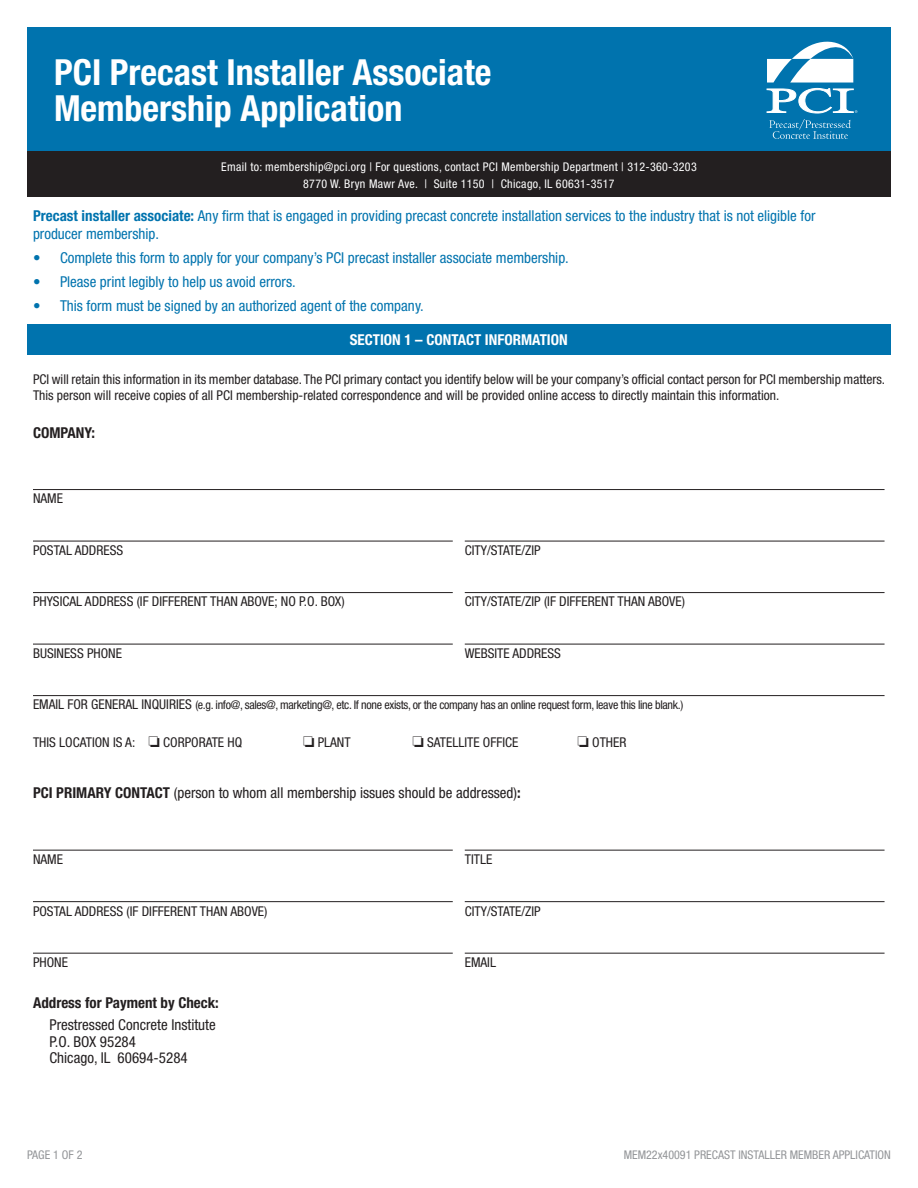
<style>
.page{position:relative;width:918px;height:1188px;background:#fff}
.page>*{position:absolute;margin:0;border:0;box-sizing:border-box;transform-origin:0 0}
.t1{font:700 condensed 36px/36px "Helvetica Neue LT Std";color:#fff}
.magenta_text{font:condensed 15px/18px "Helvetica Neue LT Std";color:#0073ae}
.form_header{font:condensed 15px "Helvetica Neue LT Std";color:#231f20}
.form_no_line{font:condensed 15px/16.5px "Helvetica Neue LT Std";color:#231f20}
.t2{font:700 condensed 15px "Helvetica Neue LT Std";color:#fff}
.form_no_line-2{font:700 condensed 15px "Helvetica Neue LT Std";color:#231f20}
.form_header-2{font:700 condensed 15px "Helvetica Neue LT Std";color:#231f20}
.form_no_line-3{font:condensed 13.5px/16.2px "Helvetica Neue LT Std";color:#231f20}
.form{font:condensed 13.5px "Helvetica Neue LT Std";color:#231f20}
.t3{font:condensed 12px/16.5px "Helvetica Neue LT Std";letter-spacing:.025em;color:#fff;text-align:center}
.form-2{font:condensed 12px "Helvetica Neue LT Std";letter-spacing:-.025em;color:#231f20}
.t4{font:condensed 12px "Helvetica Neue LT Std";color:#939598}
.s1{font-weight:700}
.s2{font-size:13.5px}
</style>
<div class="page">
<div style="left:27px;top:27px;width:864px;height:144px;background:#0073ae"></div>
<div style="left:27px;top:151px;width:864px;height:45px;background:#231f20"></div>
<svg style="left:769px;top:119px;width:82px;height:20px"></svg>
<svg style="left:767px;top:41px;width:90px;height:72px"></svg>
<div style="left:27px;top:324px;width:864px;height:31px;background:#0073ae"></div>
<hr style="left:33px;top:489px;width:852px;height:1px;background:#231f20">
<hr style="left:33px;top:541px;width:420px;height:1px;background:#231f20">
<hr style="left:465px;top:541px;width:420px;height:1px;background:#231f20">
<hr style="left:33px;top:592px;width:420px;height:1px;background:#231f20">
<hr style="left:465px;top:592px;width:420px;height:1px;background:#231f20">
<hr style="left:33px;top:644px;width:420px;height:1px;background:#231f20">
<hr style="left:465px;top:644px;width:420px;height:1px;background:#231f20">
<hr style="left:33px;top:695px;width:852px;height:1px;background:#231f20">
<hr style="left:33px;top:850px;width:420px;height:1px;background:#231f20">
<hr style="left:465px;top:850px;width:420px;height:1px;background:#231f20">
<hr style="left:33px;top:901px;width:420px;height:1px;background:#231f20">
<hr style="left:465px;top:901px;width:420px;height:1px;background:#231f20">
<hr style="left:33px;top:953px;width:420px;height:1px;background:#231f20">
<hr style="left:465px;top:953px;width:420px;height:1px;background:#231f20">
<h1 class="t1" style="left:54px;top:54px;width:439px">PCI Precast Installer Associate<br>Membership Application</h1>
<p class="t3" style="left:221px;top:159px;width:477px">Email to: membership@pci.org | For questions, contact PCI Membership Department | 312-360-3203<br>8770 W. Bryn Mawr Ave. | Suite 1150 | Chicago, IL 60631-3517</p>
<p class="magenta_text" style="left:33px;top:206px;width:784px"><span class="s1">Precast installer associate:</span> Any firm that is engaged in providing precast concrete installation services to the industry that is not eligible for producer membership.</p>
<p class="magenta_text" style="left:33px;top:248px;width:537px">• Complete this form to apply for your company’s PCI precast installer associate membership.</p>
<p class="magenta_text" style="left:33px;top:272px;width:264px">• Please print legibly to help us avoid errors.</p>
<p class="magenta_text" style="left:33px;top:296px;width:392px">• This form must be signed by an authorized agent of the company.</p>
<p class="t2" style="left:350px;top:331px;width:219px">SECTION 1 – CONTACT INFORMATION</p>
<p class="form_no_line-3" style="left:33px;top:371px;width:854px">PCI will retain this information in its member database. The PCI primary contact you identify below will be your company’s official contact person for PCI membership matters.<br>This person will receive copies of all PCI membership-related correspondence and will be provided online access to directly maintain this information.</p>
<p class="form_header-2" style="left:33px;top:423px;width:64px">COMPANY:</p>
<p class="form" style="left:33px;top:491px;width:32px">NAME</p>
<p class="form" style="left:33px;top:542px;width:92px">POSTAL ADDRESS</p>
<p class="form" style="left:465px;top:542px;width:78px">CITY/STATE/ZIP</p>
<p class="form" style="left:33px;top:594px;width:313px">PHYSICAL ADDRESS (IF DIFFERENT THAN ABOVE; NO P.O. BOX)</p>
<p class="form" style="left:465px;top:594px;width:222px">CITY/STATE/ZIP (IF DIFFERENT THAN ABOVE)</p>
<p class="form" style="left:33px;top:645px;width:91px">BUSINESS PHONE</p>
<p class="form" style="left:465px;top:645px;width:98px">WEBSITE ADDRESS</p>
<p class="form-2" style="left:33px;top:698px;width:652px"><span class="s2">EMAIL FOR GENERAL INQUIRIES</span> (e.g. info@, sales@, marketing@, etc. If none exists, or the company has an online request form, leave this line blank.)</p>
<p class="form_no_line-3" style="left:33px;top:734px;width:211px">THIS LOCATION IS A: ❏ CORPORATE HQ</p>
<p class="form_no_line-3" style="left:303px;top:734px;width:49px">❏ PLANT</p>
<p class="form_no_line-3" style="left:412px;top:734px;width:107px">❏ SATELLITE OFFICE</p>
<p class="form_no_line-3" style="left:578px;top:734px;width:50px">❏ OTHER</p>
<p class="form_header" style="left:33px;top:784px;width:489px"><span class="s1">PCI PRIMARY CONTACT</span> (person to whom all membership issues should be addressed)<span class="s1">:</span></p>
<p class="form" style="left:33px;top:851px;width:32px">NAME</p>
<p class="form" style="left:465px;top:851px;width:29px">TITLE</p>
<p class="form" style="left:33px;top:903px;width:236px">POSTAL ADDRESS (IF DIFFERENT THAN ABOVE)</p>
<p class="form" style="left:465px;top:903px;width:78px">CITY/STATE/ZIP</p>
<p class="form" style="left:33px;top:954px;width:37px">PHONE</p>
<p class="form" style="left:465px;top:954px;width:33px">EMAIL</p>
<p class="form_no_line-2" style="left:33px;top:993px;width:187px">Address for Payment by Check:</p>
<p class="form_no_line" style="left:49px;top:1017px;width:168px">Prestressed Concrete Institute<br>P.O. BOX 95284<br>Chicago, IL 60694-5284</p>
<p class="t4" style="left:27px;top:1148px;width:57px">PAGE 1 OF 2</p>
<p class="t4" style="left:624px;top:1148px;width:269px">MEM22x40091 PRECAST INSTALLER MEMBER APPLICATION</p>
</div>
